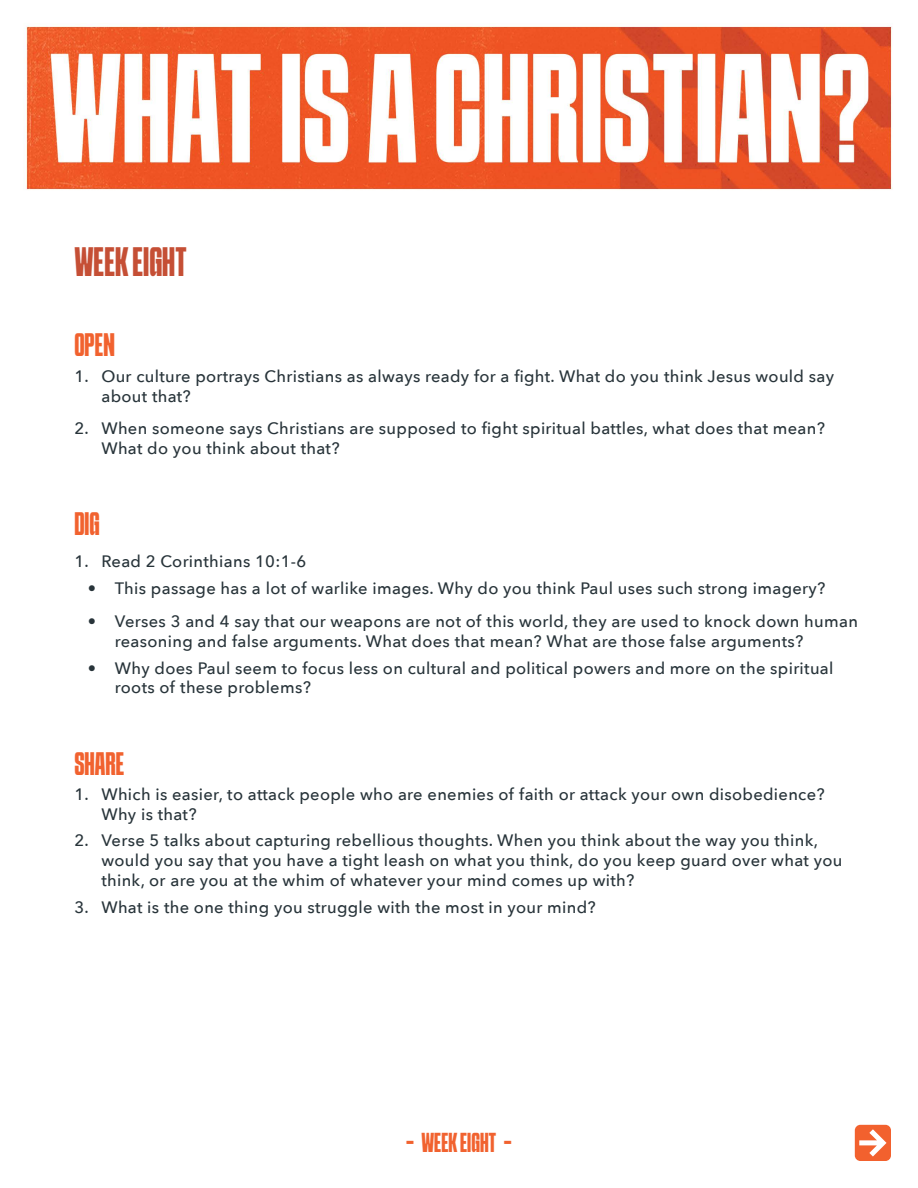
<style>
.page{position:relative;width:918px;height:1188px;background:#fff}
.page>*{position:absolute;margin:0;border:0;box-sizing:border-box;transform-origin:0 0}
.t1{font:condensed 36px "SCHABO";color:#c54f35}
.t2{font:condensed 28.5px "SCHABO";color:#f1622f}
.t3{font:condensed 24px "SCHABO";color:#f1622f}
.t4{font:500 16.5px/19.8px "Avenir Next";letter-spacing:.02em;color:#28343a}
</style>
<div class="page">
<img style="left:26px;top:25px;width:867px;height:165px">
<div style="left:855px;top:1125px;width:36px;height:36px;background:#f2612e;border-radius:6px"></div>
<svg style="left:859px;top:1129px;width:28px;height:28px"></svg>
<h1 class="t1" style="left:74px;top:240px;width:114px">WEEK EIGHT</h1>
<h2 class="t2" style="left:74px;top:327px;width:42px">OPEN</h2>
<p class="t4" style="left:101px;top:366px;width:734px;text-indent:-27px">1. Our culture portrays Christians as always ready for a fight. What do you think Jesus would say about that?</p>
<p class="t4" style="left:101px;top:418px;width:725px;text-indent:-27px">2. When someone says Christians are supposed to fight spiritual battles, what does that mean?<br>What do you think about that?</p>
<h2 class="t2" style="left:74px;top:507px;width:27px">DIG</h2>
<p class="t4" style="left:74px;top:551px;width:233px">1. Read 2 Corinthians 10:1-6</p>
<p class="t4" style="left:88px;top:578px;width:739px">• This passage has a lot of warlike images. Why do you think Paul uses such strong imagery?</p>
<p class="t4" style="left:115px;top:611px;width:745px;text-indent:-27px">• Verses 3 and 4 say that our weapons are not of this world, they are used to knock down human reasoning and false arguments. What does that mean? What are those false arguments?</p>
<p class="t4" style="left:115px;top:657px;width:720px;text-indent:-27px">• Why does Paul seem to focus less on cultural and political powers and more on the spiritual roots of these problems?</p>
<h2 class="t2" style="left:74px;top:746px;width:52px">SHARE</h2>
<p class="t4" style="left:101px;top:784px;width:725px;text-indent:-27px">1. Which is easier, to attack people who are enemies of faith or attack your own disobedience?<br>Why is that?</p>
<p class="t4" style="left:101px;top:830px;width:742px;text-indent:-27px">2. Verse 5 talks about capturing rebellious thoughts. When you think about the way you think, would you say that you have a tight leash on what you think, do you keep guard over what you think, or are you at the whim of whatever your mind comes up with?</p>
<p class="t4" style="left:74px;top:896px;width:523px">3. What is the one thing you struggle with the most in your mind?</p>
<h3 class="t3" style="left:406px;top:1128px;width:107px">- WEEK EIGHT -</h3>
</div>
